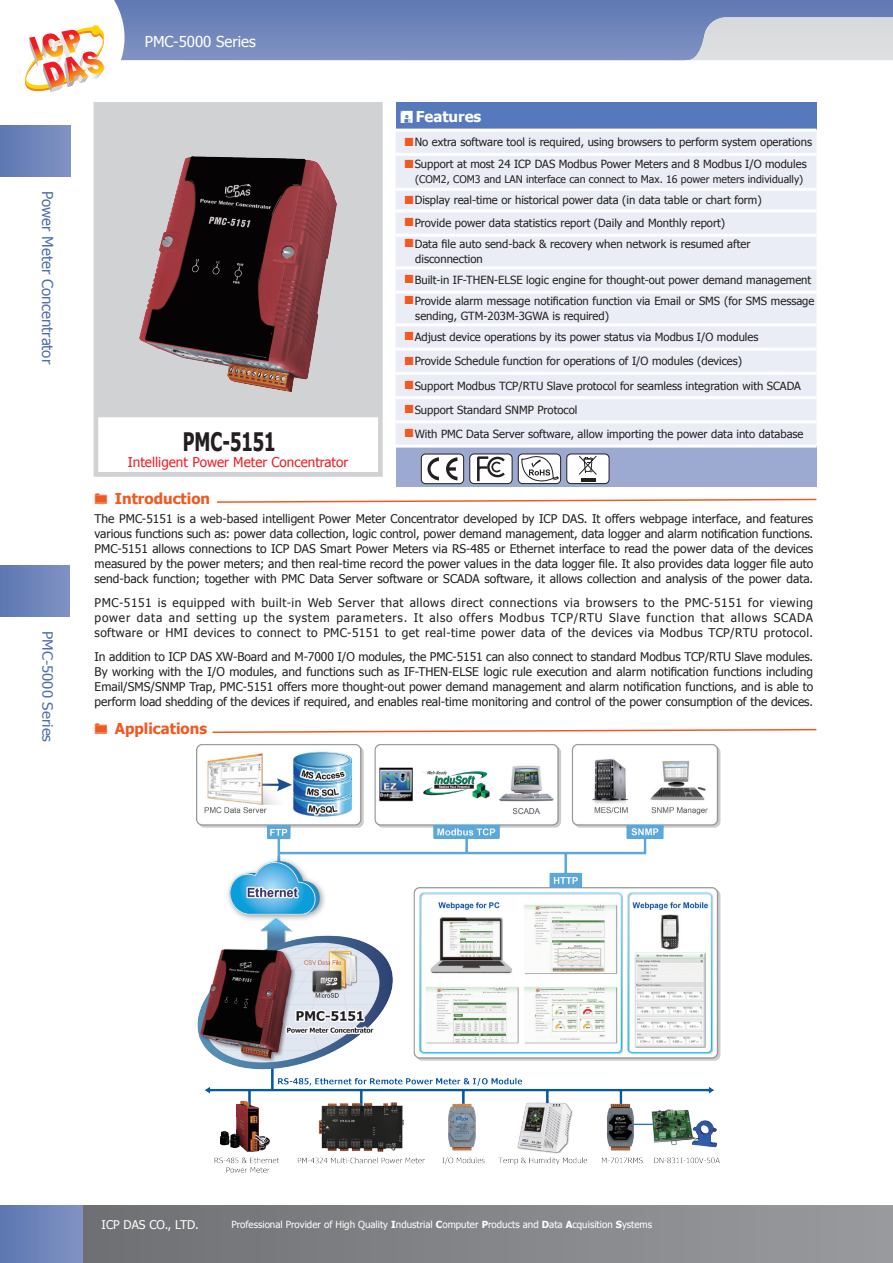
<style>
.page{position:relative;width:893px;height:1263px;background:#fff}
.page>*{position:absolute;margin:0;border:0;box-sizing:border-box;transform-origin:0 0}
.table_6pt_L_K100_-2{font:700 25.5px "Tahoma";color:#231f20;scale:.7 1}
.t1{font:700 15px "Tahoma";letter-spacing:-.005em;color:#f15921}
.t2{font:15px "Tahoma";color:#4e6fac}
.t3{font:15px "Tahoma";color:#fff}
.table_6pt_L_K100_-2-2{font:700 15px "Tahoma";color:#fff}
.t4{font:14.1px "Tahoma";color:#4e6fac;scale:1.06 1}
.t5{font:13.5px "Tahoma";color:#ee1d23}
._6pt_L_K100-1{font:12px/15px "Tahoma";color:#231f20;text-align:justify}
.t6{font:12px "Tahoma";color:#fff}
.Highlight-6pt_Regula{font:11.25px/15px "Tahoma";color:#231f20}
.Highlight-6pt_Regula-2{font:10.5px "Tahoma";color:#231f20}
.t7{font:9.75px "Tahoma";color:#fff}
.s1{font-weight:700}
</style>
<div class="page">
<svg style="left:125px;top:0;width:768px;height:60px;background:#8194c0"></svg>
<div style="left:83px;top:1205px;width:810px;height:58px;background:linear-gradient(to right,#6e7073,#999b9e)"></div>
<div style="left:0;top:1205px;width:83px;height:58px;background:linear-gradient(to right,#5c77b2,#8193c3)"></div>
<div style="left:0;top:126px;width:70px;height:51px;background:linear-gradient(to right,#5d78b2,#8092c2)"></div>
<svg style="left:25px;top:0;width:100px;height:110px"></svg>
<hr style="left:892px;top:1205px;width:1px;height:58px;background:#999b9e">
<div style="left:0;top:566px;width:70px;height:50px;background:linear-gradient(to right,#5c77b2,#8092c2)"></div>
<svg style="left:94px;top:102px;width:289px;height:375px;fill:#d1d2d4"></svg>
<div style="left:396px;top:102px;width:421px;height:28px;background:#5679bd"></div>
<div style="left:396px;top:132px;width:421px;height:313px;background:#eaedf6"></div>
<div style="left:396px;top:446px;width:421px;height:40px;background:#9ca9d0"></div>
<hr style="left:396px;top:153px;width:421px;height:3px;background:#fff">
<hr style="left:396px;top:188px;width:421px;height:3px;background:#fff">
<hr style="left:396px;top:209px;width:421px;height:3px;background:#fff">
<hr style="left:396px;top:234px;width:421px;height:3px;background:#fff">
<hr style="left:396px;top:266px;width:421px;height:3px;background:#fff">
<hr style="left:396px;top:291px;width:421px;height:3px;background:#fff">
<hr style="left:396px;top:323px;width:421px;height:3px;background:#fff">
<hr style="left:396px;top:348px;width:421px;height:3px;background:#fff">
<hr style="left:396px;top:372px;width:421px;height:3px;background:#fff">
<hr style="left:396px;top:396px;width:421px;height:3px;background:#fff">
<hr style="left:396px;top:420px;width:421px;height:3px;background:#fff">
<hr style="left:396px;top:445px;width:421px;height:3px;background:#fff">
<hr style="left:396px;top:129px;width:421px;height:3px;background:#fff">
<div style="left:421px;top:454px;width:43px;height:30px;background:#fff;border-radius:4px"></div>
<div style="left:421px;top:454px;width:43px;height:30px;border:1px solid #231f20;border-radius:4px"></div>
<svg style="left:427px;top:457px;width:12px;height:23px"></svg>
<svg style="left:446px;top:457px;width:11px;height:23px"></svg>
<div style="left:470px;top:454px;width:42px;height:30px;background:#fff;border-radius:4px"></div>
<div style="left:470px;top:454px;width:42px;height:30px;border:1px solid #231f20;border-radius:4px"></div>
<svg style="left:477px;top:456px;width:28px;height:25px"></svg>
<div style="left:518px;top:454px;width:43px;height:30px;background:#fff;border-radius:4px"></div>
<div style="left:518px;top:454px;width:43px;height:30px;border:1px solid #231f20;border-radius:4px"></div>
<svg style="left:521px;top:455px;width:38px;height:27px"></svg>
<div style="left:567px;top:454px;width:42px;height:30px;background:#fff;border-radius:4px"></div>
<div style="left:567px;top:454px;width:42px;height:30px;border:1px solid #231f20;border-radius:4px"></div>
<hr style="left:581px;top:478px;width:15px;height:4px;background:#231f20">
<svg style="left:579px;top:455px;width:18px;height:20px"></svg>
<svg style="left:216px;top:498px;width:601px;height:5px"></svg>
<svg style="left:575px;top:728px;width:242px;height:3px"></svg>
<img style="left:139px;top:156px;width:198px;height:236px">
<img style="left:196px;top:730px;width:533px;height:443px">
<svg style="left:405px;top:137px;width:8px;height:9px"></svg>
<svg style="left:405px;top:159px;width:8px;height:9px"></svg>
<svg style="left:405px;top:195px;width:8px;height:8px"></svg>
<svg style="left:405px;top:218px;width:8px;height:8px"></svg>
<svg style="left:405px;top:239px;width:8px;height:8px"></svg>
<svg style="left:405px;top:275px;width:8px;height:8px"></svg>
<svg style="left:405px;top:296px;width:8px;height:8px"></svg>
<svg style="left:405px;top:332px;width:8px;height:8px"></svg>
<svg style="left:405px;top:356px;width:8px;height:9px"></svg>
<svg style="left:405px;top:381px;width:8px;height:8px"></svg>
<svg style="left:405px;top:405px;width:8px;height:8px"></svg>
<svg style="left:405px;top:429px;width:8px;height:8px"></svg>
<p class="t2" style="left:58px;top:191px;width:174px;rotate:90deg">Power Meter Concentrator</p>
<p class="t4" style="left:57px;top:631px;width:106px;rotate:90deg">PMC-5000 Series</p>
<p class="t3" style="left:145px;top:31px;width:113px">PMC-5000 Series</p>
<p class="table_6pt_L_K100_-2" style="left:183px;top:423px;width:134px">PMC-5151</p>
<p class="t5" style="left:128px;top:453px;width:222px">Intelligent Power Meter Concentrator</p>
<p class="t1" style="left:115px;top:488px;width:97px">Introduction</p>
<p class="table_6pt_L_K100_-2-2" style="left:416px;top:106px;width:67px">Features</p>
<p class="Highlight-6pt_Regula" style="left:415px;top:135px;width:399px">No extra software tool is required, using browsers to perform system operations</p>
<p class="Highlight-6pt_Regula" style="left:415px;top:157px;width:394px">Support at most 24 ICP DAS Modbus Power Meters and 8 Modbus I/O modules</p>
<p class="Highlight-6pt_Regula-2" style="left:415px;top:172px;width:390px">(COM2, COM3 and LAN interface can connect to Max. 16 power meters individually)</p>
<p class="Highlight-6pt_Regula" style="left:415px;top:193px;width:348px">Display real-time or historical power data (in data table or chart form)</p>
<p class="Highlight-6pt_Regula" style="left:415px;top:216px;width:312px">Provide power data statistics report (Daily and Monthly report)</p>
<p class="Highlight-6pt_Regula" style="left:415px;top:237px;width:337px">Data file auto send-back &amp; recovery when network is resumed after</p>
<p class="Highlight-6pt_Regula" style="left:415px;top:252px;width:69px">disconnection</p>
<p class="Highlight-6pt_Regula" style="left:415px;top:273px;width:398px">Built-in IF-THEN-ELSE logic engine for thought-out power demand management</p>
<p class="Highlight-6pt_Regula" style="left:415px;top:294px;width:401px">Provide alarm message notification function via Email or SMS (for SMS message sending, GTM-203M-3GWA is required)</p>
<p class="Highlight-6pt_Regula" style="left:415px;top:330px;width:345px">Adjust device operations by its power status via Modbus I/O modules</p>
<p class="Highlight-6pt_Regula" style="left:415px;top:354px;width:329px">Provide Schedule function for operations of I/O modules (devices)</p>
<p class="Highlight-6pt_Regula" style="left:415px;top:379px;width:388px">Support Modbus TCP/RTU Slave protocol for seamless integration with SCADA</p>
<p class="Highlight-6pt_Regula" style="left:415px;top:403px;width:164px">Support Standard SNMP Protocol</p>
<p class="Highlight-6pt_Regula" style="left:415px;top:427px;width:390px">With PMC Data Server software, allow importing the power data into database</p>
<p class="_6pt_L_K100-1" style="left:95px;top:512px;width:720px">The PMC-5151 is a web-based intelligent Power Meter Concentrator developed by ICP DAS. It offers webpage interface, and features various functions such as: power data collection, logic control, power demand management, data logger and alarm notification functions.<br>PMC-5151 allows connections to ICP DAS Smart Power Meters via RS-485 or Ethernet interface to read the power data of the devices measured by the power meters; and then real-time record the power values in the data logger file. It also provides data logger file auto send-back function; together with PMC Data Server software or SCADA software, it allows collection and analysis of the power data.</p>
<p class="_6pt_L_K100-1" style="left:95px;top:596px;width:720px">PMC-5151 is equipped with built-in Web Server that allows direct connections via browsers to the PMC-5151 for viewing power data and setting up the system parameters. It also offers Modbus TCP/RTU Slave function that allows SCADA software or HMI devices to connect to PMC-5151 to get real-time power data of the devices via Modbus TCP/RTU protocol.</p>
<p class="_6pt_L_K100-1" style="left:95px;top:650px;width:720px">In addition to ICP DAS XW-Board and M-7000 I/O modules, the PMC-5151 can also connect to standard Modbus TCP/RTU Slave modules.<br>By working with the I/O modules, and functions such as IF-THEN-ELSE logic rule execution and alarm notification functions including Email/SMS/SNMP Trap, PMC-5151 offers more thought-out power demand management and alarm notification functions, and is able to perform load shedding of the devices if required, and enables real-time monitoring and control of the power consumption of the devices.</p>
<p class="t1" style="left:115px;top:718px;width:94px">Applications</p>
<p class="t6" style="left:102px;top:1217px;width:99px">ICP DAS CO., LTD.</p>
<p class="t7" style="left:231px;top:1218px;width:422px">Professional Provider of High Quality <span class="s1">I</span>ndustrial <span class="s1">C</span>omputer <span class="s1">P</span>roducts and <span class="s1">D</span>ata <span class="s1">A</span>cquisition <span class="s1">S</span>ystems</p>
</div>
